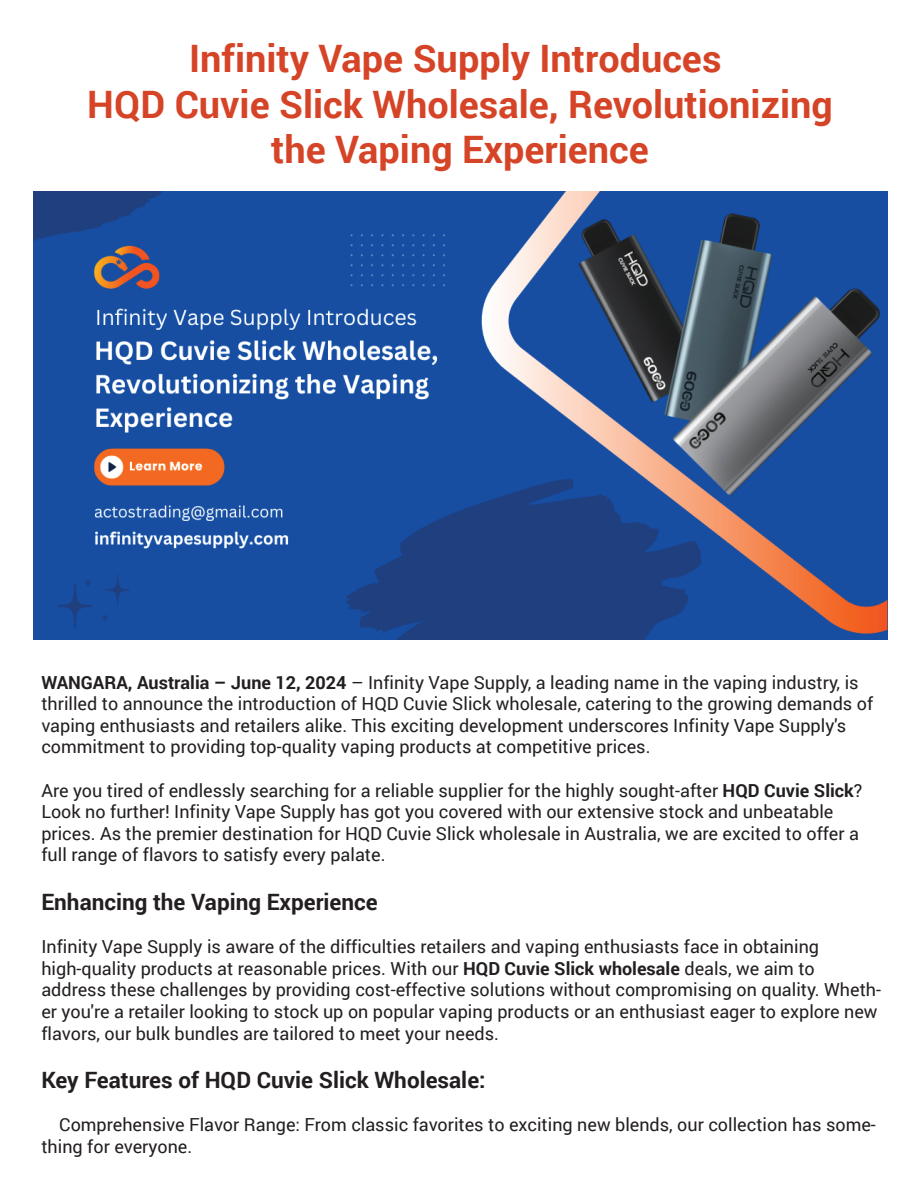
<style>
.page{position:relative;width:918px;height:1188px;background:#fff}
.page>*{position:absolute;margin:0;border:0;box-sizing:border-box;transform-origin:0 0}
.t1{font:700 37.8px/45.5px "Roboto";color:#d64427;text-align:center}
.t2{font:700 22.5px "Roboto";color:#231f20}
.t3{font:18px/21.6px "Roboto";color:#231f20}
.s1{font-weight:700}
</style>
<div class="page">
<img style="left:33px;top:192px;width:854px;height:448px">
<h1 class="t1" style="left:87px;top:35px;width:747px">Infinity Vape Supply Introduces<br>HQD Cuvie Slick Wholesale, Revolutionizing the Vaping Experience</h1>
<p class="t3" style="left:41px;top:671px;width:833px"><span class="s1">WANGARA, Australia – June 12, 2024</span> – Infinity Vape Supply, a leading name in the vaping industry, is thrilled to announce the introduction of HQD Cuvie Slick wholesale, catering to the growing demands of vaping enthusiasts and retailers alike. This exciting development underscores Infinity Vape Supply's commitment to providing top-quality vaping products at competitive prices.</p>
<p class="t3" style="left:41px;top:779px;width:823px">Are you tired of endlessly searching for a reliable supplier for the highly sought-after <span class="s1">HQD Cuvie Slick</span>?<br>Look no further! Infinity Vape Supply has got you covered with our extensive stock and unbeatable prices. As the premier destination for HQD Cuvie Slick wholesale in Australia, we are excited to offer a full range of flavors to satisfy every palate.</p>
<p class="t2" style="left:41px;top:886px;width:338px">Enhancing the Vaping Experience</p>
<p class="t3" style="left:41px;top:935px;width:841px">Infinity Vape Supply is aware of the difficulties retailers and vaping enthusiasts face in obtaining high-quality products at reasonable prices. With our <span class="s1">HQD Cuvie Slick wholesale</span> deals, we aim to address these challenges by providing cost-effective solutions without compromising on quality. Wheth&shy;er you're a retailer looking to stock up on popular vaping products or an enthusiast eager to explore new flavors, our bulk bundles are tailored to meet your needs.</p>
<p class="t2" style="left:41px;top:1064px;width:446px">Key Features of HQD Cuvie Slick Wholesale:</p>
<p class="t3" style="left:41px;top:1113px;width:836px;text-indent:18px">Comprehensive Flavor Range: From classic favorites to exciting new blends, our collection has some&shy;thing for everyone.</p>
</div>
